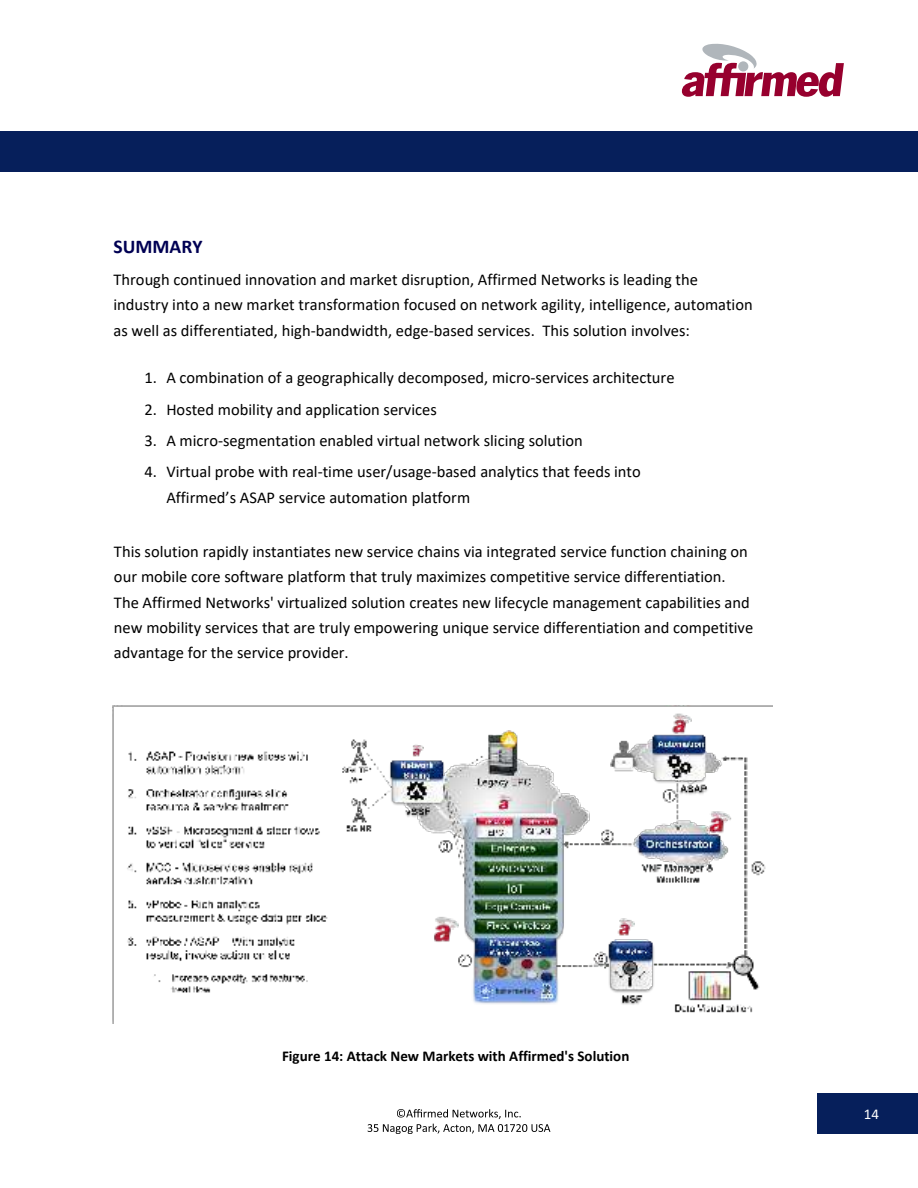
<style>
.page{position:relative;width:918px;height:1188px;background:#fff}
.page>*{position:absolute;margin:0;border:0;box-sizing:border-box;transform-origin:0 0}
.t1{font:700 19.5px "Calibri";color:#000053}
.t2{font:16.5px/25.3px "Calibri";color:#000}
.t3{font:700 15px "Calibri";color:#000}
.t4{font:15px "Calibri";color:#fff}
</style>
<div class="page">
<svg style="left:682px;top:44px;width:162px;height:53px"></svg>
<div style="left:738px;top:61px;width:10px;height:11px;background:#b0b6bb;border-radius:50%"></div>
<div style="left:0;top:131px;width:918px;height:41px;background:#061f5b"></div>
<svg style="left:368px;top:1109px;width:182px;height:25px"></svg>
<div style="left:817px;top:1094px;width:101px;height:40px;background:#061f5b"></div>
<img style="left:113px;top:706px;width:660px;height:318px">
<p class="t1" style="left:114px;top:232px;width:90px">SUMMARY</p>
<p class="t2" style="left:114px;top:266px;width:641px">Through continued innovation and market disruption, Affirmed Networks is leading the industry into a new market transformation focused on network agility, intelligence, automation as well as differentiated, high-bandwidth, edge-based services. This solution involves:</p>
<p class="t2" style="left:144px;top:365px;width:532px">1. A combination of a geographically decomposed, micro-services architecture</p>
<p class="t2" style="left:144px;top:396px;width:294px">2. Hosted mobility and application services</p>
<p class="t2" style="left:144px;top:427px;width:440px">3. A micro-segmentation enabled virtual network slicing solution</p>
<p class="t2" style="left:166px;top:459px;width:476px;text-indent:-22px">4. Virtual probe with real-time user/usage-based analytics that feeds into<br>Affirmed’s ASAP service automation platform</p>
<p class="t2" style="left:114px;top:538px;width:641px">This solution rapidly instantiates new service chains via integrated service function chaining on our mobile core software platform that truly maximizes competitive service differentiation.<br>The Affirmed Networks' virtualized solution creates new lifecycle management capabilities and new mobility services that are truly empowering unique service differentiation and competitive advantage for the service provider.</p>
<p class="t3" style="left:282px;top:1045px;width:349px">Figure 14: Attack New Markets with Affirmed's Solution</p>
<p class="t4" style="left:864px;top:1103px;width:17px">14</p>
</div>
